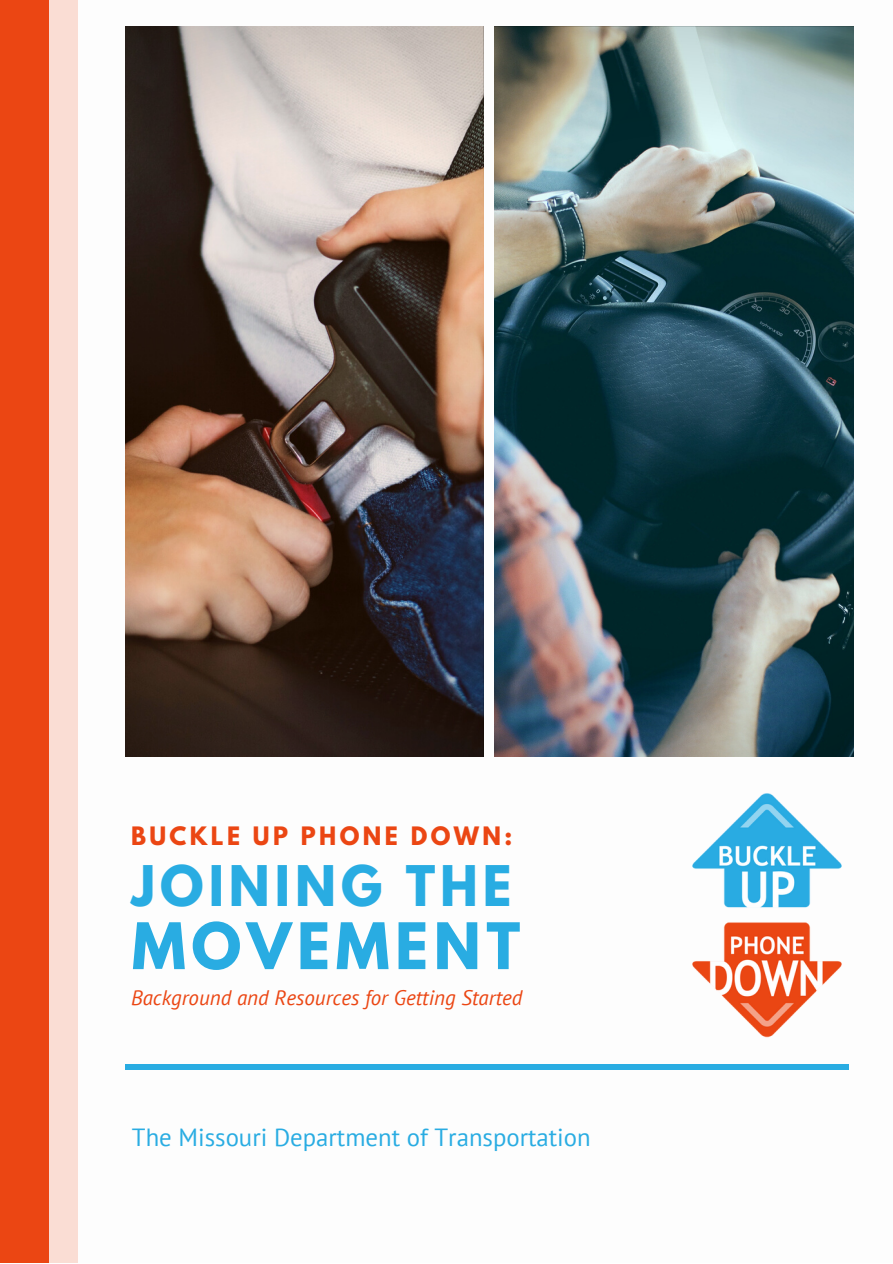
<style>
.page{position:relative;width:893px;height:1264px;background:#fff}
.page>*{position:absolute;margin:0;border:0;box-sizing:border-box;transform-origin:0 0}
.t1{font:700 56.85px "League Spartan";letter-spacing:.1em;color:#29ace2}
.t2{font:700 49.65px "League Spartan";letter-spacing:.1em;color:#29ace2}
.t3{font:24.75px "PT Sans";color:#29ace2}
.t4{font:700 22.5px "League Spartan";letter-spacing:.15em;color:#eb4613}
.t5{font:italic 21px "PT Sans";color:#eb4613}
</style>
<div class="page">
<img style="left:125px;top:27px;width:358px;height:729px">
<img style="left:494px;top:27px;width:359px;height:729px">
<div style="left:125px;top:1064px;width:724px;height:5px;background:#29ace2"></div>
<img style="left:692px;top:793px;width:150px;height:245px">
<div style="left:12px;top:0;width:66px;height:1262px;background:#faddd4"></div>
<div style="left:0;top:0;width:49px;height:1262px;background:#eb4613"></div>
<p class="t4" style="left:131px;top:824px;width:382px">BUCKLE UP PHONE DOWN:</p>
<h2 class="t2" style="left:132px;top:861px;width:381px">JOINING THE</h2>
<h1 class="t1" style="left:132px;top:917px;width:389px">MOVEMENT</h1>
<p class="t5" style="left:131px;top:983px;width:393px">Background and Resources for Getting Started</p>
<p class="t3" style="left:132px;top:1120px;width:460px">The Missouri Department of Transportation</p>
</div>
